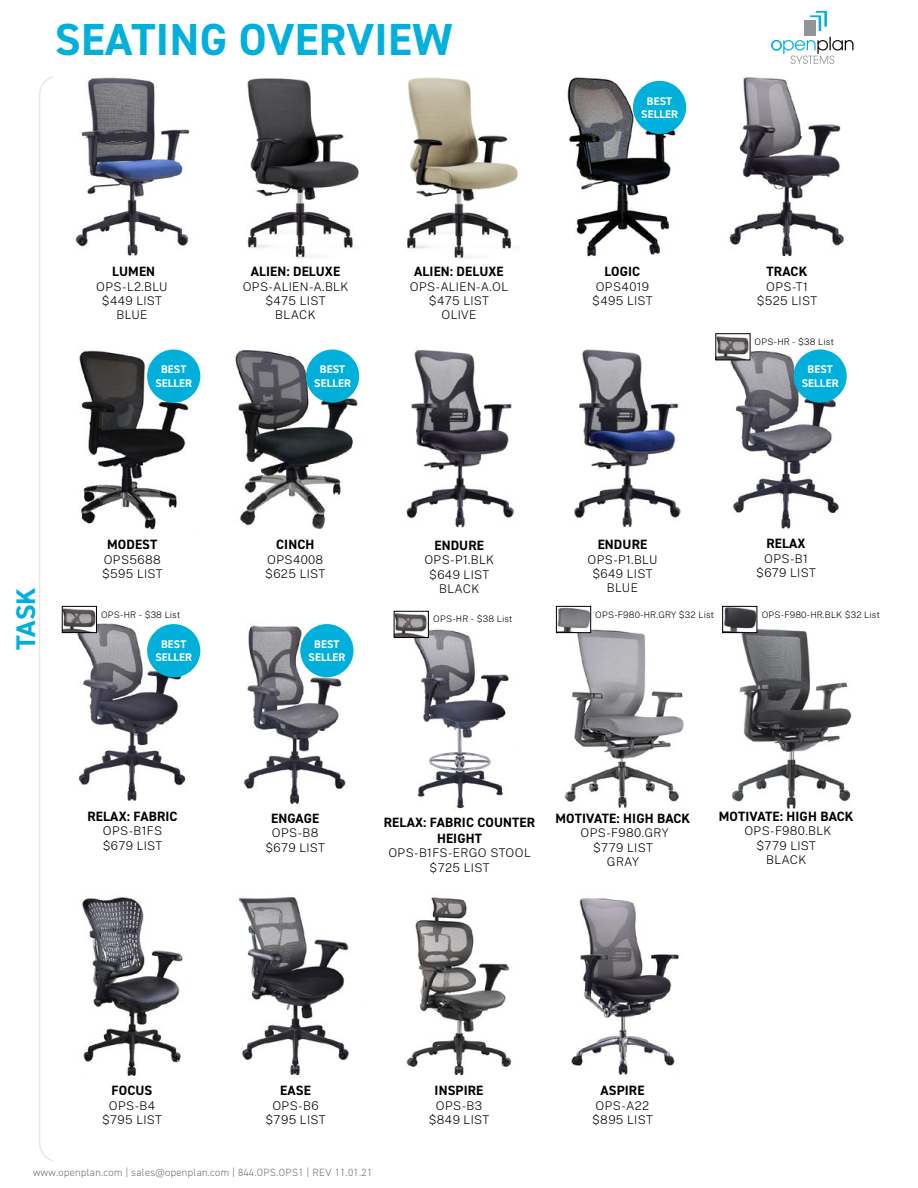
<style>
.page{position:relative;width:918px;height:1188px;background:#fff}
.page>*{position:absolute;margin:0;border:0;box-sizing:border-box;transform-origin:0 0}
.t1{font:700 45px "DIN2014";letter-spacing:.01em;color:#00b0db}
.t2{font:700 27px "DIN2014";color:#00b0db}
.t3{font:700 13.5px/16.2px "DIN2014";letter-spacing:.01em;color:#000;text-align:center}
.t4{font:200 12px/14.4px "Public Sans";letter-spacing:.03em;color:#000;text-align:center}
.t5{font:700 11.1px/13.4px "DIN2014";letter-spacing:.01em;color:#fff;text-align:center}
.t6{font:300 10.5px "DIN2014";letter-spacing:.03em;color:#6d6e71}
.t7{font:200 9px "Public Sans";letter-spacing:.02em;color:#000}
</style>
<div class="page">
<div style="left:804px;top:20px;width:11px;height:15px;background:#919396"></div>
<svg style="left:810px;top:11px;width:17px;height:20px"></svg>
<svg style="left:771px;top:37px;width:83px;height:27px"></svg>
<img style="left:247px;top:78px;width:112px;height:180px">
<img style="left:79px;top:349px;width:122px;height:181px">
<img style="left:243px;top:624px;width:110px;height:180px">
<img style="left:82px;top:897px;width:101px;height:179px">
<img style="left:407px;top:77px;width:111px;height:182px">
<img style="left:235px;top:349px;width:125px;height:180px">
<img style="left:722px;top:626px;width:130px;height:183px">
<img style="left:61px;top:621px;width:140px;height:180px">
<img style="left:555px;top:626px;width:129px;height:182px">
<img style="left:729px;top:77px;width:115px;height:180px">
<img style="left:715px;top:348px;width:132px;height:181px">
<img style="left:238px;top:897px;width:111px;height:179px">
<img style="left:571px;top:898px;width:108px;height:177px">
<img style="left:406px;top:897px;width:106px;height:179px">
<img style="left:717px;top:336px;width:31px;height:22px">
<div style="left:715px;top:333px;width:35px;height:27px;border:1px solid #000"></div>
<img style="left:75px;top:77px;width:115px;height:179px">
<img style="left:64px;top:608px;width:31px;height:23px">
<div style="left:62px;top:606px;width:35px;height:27px;border:1px solid #000"></div>
<img style="left:558px;top:608px;width:31px;height:23px">
<div style="left:556px;top:606px;width:35px;height:27px;border:1px solid #000"></div>
<img style="left:393px;top:626px;width:116px;height:183px">
<img style="left:396px;top:613px;width:31px;height:23px">
<div style="left:394px;top:611px;width:35px;height:27px;border:1px solid #000"></div>
<img style="left:724px;top:608px;width:31px;height:23px">
<div style="left:722px;top:606px;width:35px;height:27px;border:1px solid #000"></div>
<img style="left:406px;top:350px;width:109px;height:178px">
<img style="left:574px;top:349px;width:107px;height:179px">
<img style="left:567px;top:77px;width:120px;height:180px">
<div style="left:633px;top:81px;width:53px;height:53px;background:#00b0db;border-radius:50%"></div>
<div style="left:306px;top:350px;width:53px;height:53px;background:#00b0db;border-radius:50%"></div>
<div style="left:794px;top:350px;width:53px;height:53px;background:#00b0db;border-radius:50%"></div>
<div style="left:147px;top:350px;width:53px;height:53px;background:#00b0db;border-radius:50%"></div>
<div style="left:147px;top:624px;width:53px;height:53px;background:#00b0db;border-radius:50%"></div>
<div style="left:300px;top:624px;width:54px;height:53px;background:#00b0db;border-radius:50%"></div>
<h1 class="t1" style="left:55px;top:10px;width:399px">SEATING OVERVIEW</h1>
<p class="t3" style="left:112px;top:263px;width:44px">LUMEN</p>
<p class="t4" style="left:96px;top:279px;width:73px">OPS-L2.BLU $449 LIST<br>BLUE</p>
<p class="t3" style="left:251px;top:263px;width:91px">ALIEN: DELUXE</p>
<p class="t4" style="left:243px;top:279px;width:107px">OPS-ALIEN-A.BLK $475 LIST<br>BLACK</p>
<p class="t3" style="left:414px;top:263px;width:91px">ALIEN: DELUXE</p>
<p class="t4" style="left:410px;top:279px;width:100px">OPS-ALIEN-A.OL $475 LIST<br>OLIVE</p>
<p class="t5" style="left:641px;top:94px;width:38px">BEST<br>SELLER</p>
<p class="t3" style="left:605px;top:263px;width:37px">LOGIC</p>
<p class="t4" style="left:592px;top:279px;width:62px;text-align:left">OPS4019 $495 LIST</p>
<p class="t3" style="left:767px;top:263px;width:42px">TRACK</p>
<p class="t4" style="left:757px;top:279px;width:62px">OPS-T1 $525 LIST</p>
<p class="t7" style="left:755px;top:335px;width:81px">OPS-HR - $38 List</p>
<p class="t5" style="left:155px;top:363px;width:38px">BEST<br>SELLER</p>
<p class="t5" style="left:314px;top:363px;width:38px">BEST<br>SELLER</p>
<p class="t5" style="left:802px;top:363px;width:38px">BEST<br>SELLER</p>
<h2 class="t2" style="left:8px;top:650px;width:64px;rotate:-90deg">TASK</h2>
<p class="t3" style="left:107px;top:536px;width:52px">MODEST</p>
<p class="t4" style="left:102px;top:552px;width:62px;text-align:left">OPS5688 $595 LIST</p>
<p class="t3" style="left:276px;top:536px;width:40px">CINCH</p>
<p class="t4" style="left:265px;top:552px;width:61px;text-align:left">OPS4008 $625 LIST</p>
<p class="t3" style="left:434px;top:537px;width:51px">ENDURE</p>
<p class="t4" style="left:424px;top:552px;width:71px">OPS-P1.BLK $649 LIST<br>BLACK</p>
<p class="t3" style="left:598px;top:536px;width:51px">ENDURE</p>
<p class="t4" style="left:588px;top:552px;width:71px">OPS-P1.BLU $649 LIST<br>BLUE</p>
<p class="t3" style="left:766px;top:535px;width:41px">RELAX</p>
<p class="t4" style="left:756px;top:550px;width:61px">OPS-B1 $679 LIST</p>
<p class="t7" style="left:101px;top:608px;width:81px">OPS-HR - $38 List</p>
<p class="t7" style="left:595px;top:608px;width:120px">OPS-F980-HR.GRY $32 List</p>
<p class="t7" style="left:433px;top:613px;width:81px">OPS-HR - $38 List</p>
<p class="t7" style="left:762px;top:608px;width:120px">OPS-F980-HR.BLK $32 List</p>
<p class="t5" style="left:155px;top:637px;width:38px">BEST<br>SELLER</p>
<p class="t5" style="left:309px;top:637px;width:38px">BEST<br>SELLER</p>
<p class="t3" style="left:87px;top:808px;width:92px">RELAX: FABRIC</p>
<p class="t4" style="left:103px;top:823px;width:61px;text-align:left">OPS-B1FS $679 LIST</p>
<p class="t3" style="left:271px;top:810px;width:49px">ENGAGE</p>
<p class="t4" style="left:265px;top:825px;width:61px">OPS-B8 $679 LIST</p>
<p class="t3" style="left:384px;top:814px;width:153px">RELAX: FABRIC COUNTER<br>HEIGHT</p>
<p class="t4" style="left:388px;top:845px;width:144px">OPS-B1FS-ERGO STOOL $725 LIST</p>
<p class="t3" style="left:556px;top:810px;width:136px">MOTIVATE: HIGH BACK</p>
<p class="t4" style="left:581px;top:825px;width:90px">OPS-F980.GRY $779 LIST<br>GRAY</p>
<p class="t3" style="left:719px;top:808px;width:136px">MOTIVATE: HIGH BACK</p>
<p class="t4" style="left:744px;top:823px;width:89px">OPS-F980.BLK $779 LIST<br>BLACK</p>
<p class="t3" style="left:112px;top:1082px;width:42px">FOCUS</p>
<p class="t4" style="left:102px;top:1098px;width:62px">OPS-B4 $795 LIST</p>
<p class="t3" style="left:280px;top:1082px;width:32px">EASE</p>
<p class="t4" style="left:265px;top:1098px;width:62px">OPS-B6 $795 LIST</p>
<p class="t3" style="left:435px;top:1082px;width:50px">INSPIRE</p>
<p class="t4" style="left:429px;top:1098px;width:62px">OPS-B3 $849 LIST</p>
<p class="t3" style="left:600px;top:1082px;width:46px">ASPIRE</p>
<p class="t4" style="left:592px;top:1098px;width:62px;text-align:left">OPS-A22 $895 LIST</p>
<p class="t6" style="left:33px;top:1166px;width:340px">www.openplan.com | sales@openplan.com | 844.OPS.OPS1 | REV 11.01.21</p>
</div>
